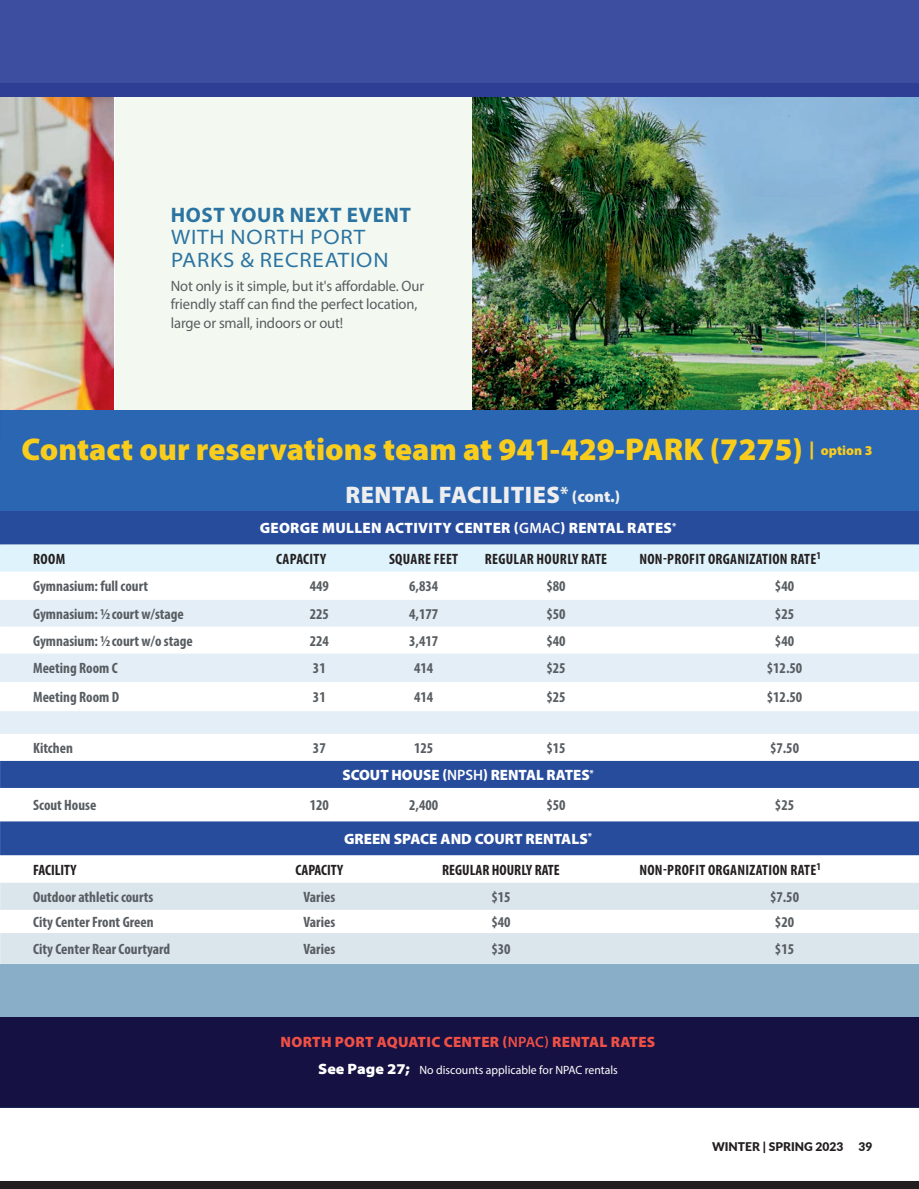
<style>
.page{position:relative;width:919px;height:1189px;background:#fff}
.page>*{position:absolute;margin:0;border:0;box-sizing:border-box;transform-origin:0 0}
.t1{font:900 31.5px "Myriad Pro";color:#facd1d}
.t2{font:900 24px "Myriad Pro";letter-spacing:.02em;color:#eeeeef}
.t3{font:semi-expanded 21px/22.5px "Myriad Pro";letter-spacing:.04em;color:#2b73a1}
.t4{font:700 condensed 15px "Myriad Pro";color:#585d61}
.t5{font:15px/18px "Myriad Pro";letter-spacing:-.01em;color:#585d61}
.t6{font:700 condensed 15px "Myriad Pro";letter-spacing:.02em;color:#231f20}
.t7{font:900 15px "Myriad Pro";color:#fff}
.t8{font:900 15px "Myriad Pro";letter-spacing:.02em;color:#fff}
.t9{font:900 15px "Myriad Pro";letter-spacing:.02em;color:#ef5046}
.t10{font:700 condensed 15px "Myriad Pro";color:#231f20}
.t11{font:12px "Myriad Pro";color:#fff}
.t12{font:900 12px "Lato";color:#231f20}
.s1{font-family:"Myriad Variable Concept";font-stretch:normal}
.s2{font-size:18px}
.s3{font-size:13.5px}
.s4{font-size:16.5px}
.s5{font-weight:600}
.s6{font-weight:900;font-stretch:semi-expanded;font-size:15px}
</style>
<div class="page">
<div style="left:0;top:1180px;width:918px;height:8px;background:#231f20"></div>
<img style="left:472px;top:97px;width:446px;height:313px">
<img style="left:0;top:97px;width:114px;height:313px">
<div style="left:115px;top:97px;width:357px;height:344px;background:#f3f9f0"></div>
<div style="left:0;top:410px;width:918px;height:121px;background:#2a66b1"></div>
<div style="left:0;top:510px;width:918px;height:34px;background:#274c9c"></div>
<svg style="left:0;top:544px;width:918px;height:190px"></svg>
<svg style="left:0;top:599px;width:918px;height:134px;fill:#e3eef7"></svg>
<svg style="left:0;top:760px;width:918px;height:95px;fill:#274c9c"></svg>
<svg style="left:1px;top:883px;width:917px;height:80px;fill:#dae5ec"></svg>
<div style="left:0;top:963px;width:918px;height:54px;background:#89aec8"></div>
<hr style="left:0;top:821px;width:1px;height:34px;background:#274c9c">
<svg style="left:0;top:855px;width:1px;height:108px"></svg>
<hr style="left:0;top:963px;width:1px;height:54px;background:#dfe8ed">
<div style="left:0;top:1017px;width:918px;height:89px;background:#151142"></div>
<svg style="left:0;top:282px;width:9px;height:229px"></svg>
<hr style="left:0;top:1017px;width:1px;height:90px;background:#151142">
<div style="left:0;top:0;width:918px;height:86px;background:#3d4ea1"></div>
<div style="left:0;top:83px;width:918px;height:14px;background:#2e3e94"></div>
<p class="t3" style="left:171px;top:203px;width:241px"><span class="s1">HOST YOUR NEXT EVENT<br></span>WITH NORTH PORT<br>PARKS &amp; RECREATION</p>
<p class="t5" style="left:171px;top:277px;width:255px">Not only is it simple, but it's affordable. Our friendly staff can find the perfect location, large or small, indoors or out!</p>
<p class="t1" style="left:22px;top:428px;width:852px">Contact our reservations team at 941-429-PARK (7275) <span class="s2">|</span> <span class="s3">option 3</span></p>
<p class="t2" style="left:345px;top:479px;width:276px">RENTAL FACILITIES<sup>*</sup> <span class="s4">(cont.)</span></p>
<p class="t8" style="left:259px;top:518px;width:418px">GEORGE MULLEN ACTIVITY CENTER (<span class="s5">GMAC</span>) RENTAL RATES<sup>*</sup></p>
<p class="t6" style="left:33px;top:549px;width:33px">ROOM</p>
<p class="t6" style="left:276px;top:549px;width:52px">CAPACITY</p>
<p class="t6" style="left:389px;top:549px;width:71px">SQUARE FEET</p>
<p class="t6" style="left:484px;top:549px;width:124px">REGULAR HOURLY RATE</p>
<p class="t6" style="left:639px;top:549px;width:183px">NON-PROFIT ORGANIZATION RATE<sup>1</sup></p>
<p class="t4" style="left:33px;top:577px;width:116px">Gymnasium: full court</p>
<p class="t4" style="left:309px;top:577px;width:21px">449</p>
<p class="t4" style="left:409px;top:577px;width:31px">6,834</p>
<p class="t4" style="left:546px;top:577px;width:21px">$80</p>
<p class="t4" style="left:774px;top:577px;width:21px">$40</p>
<p class="t4" style="left:33px;top:604px;width:152px">Gymnasium: 1/2 court w/stage</p>
<p class="t4" style="left:309px;top:604px;width:21px">225</p>
<p class="t4" style="left:409px;top:604px;width:31px">4,177</p>
<p class="t4" style="left:546px;top:604px;width:21px">$50</p>
<p class="t4" style="left:774px;top:604px;width:21px">$25</p>
<p class="t4" style="left:33px;top:631px;width:161px">Gymnasium: 1/2 court w/o stage</p>
<p class="t4" style="left:309px;top:631px;width:21px">224</p>
<p class="t4" style="left:409px;top:631px;width:31px">3,417</p>
<p class="t4" style="left:546px;top:631px;width:21px">$40</p>
<p class="t4" style="left:774px;top:631px;width:21px">$40</p>
<p class="t4" style="left:33px;top:659px;width:86px">Meeting Room C</p>
<p class="t4" style="left:313px;top:659px;width:14px">31</p>
<p class="t4" style="left:414px;top:659px;width:21px">414</p>
<p class="t4" style="left:546px;top:659px;width:21px">$25</p>
<p class="t4" style="left:766px;top:659px;width:37px">$12.50</p>
<p class="t4" style="left:33px;top:687px;width:87px">Meeting Room D</p>
<p class="t4" style="left:313px;top:687px;width:14px">31</p>
<p class="t4" style="left:414px;top:687px;width:21px">414</p>
<p class="t4" style="left:546px;top:687px;width:21px">$25</p>
<p class="t4" style="left:766px;top:687px;width:37px">$12.50</p>
<p class="t4" style="left:33px;top:738px;width:41px">Kitchen</p>
<p class="t4" style="left:313px;top:738px;width:14px">37</p>
<p class="t4" style="left:414px;top:738px;width:21px">125</p>
<p class="t4" style="left:546px;top:738px;width:21px">$15</p>
<p class="t4" style="left:769px;top:738px;width:31px">$7.50</p>
<p class="t7" style="left:342px;top:764px;width:253px">SCOUT HOUSE (<span class="s5">NPSH</span>) RENTAL RATES<sup>*</sup></p>
<p class="t4" style="left:33px;top:795px;width:65px">Scout House</p>
<p class="t4" style="left:309px;top:795px;width:21px">120</p>
<p class="t4" style="left:409px;top:795px;width:31px">2,400</p>
<p class="t4" style="left:546px;top:795px;width:21px">$50</p>
<p class="t4" style="left:774px;top:795px;width:21px">$25</p>
<p class="t7" style="left:344px;top:828px;width:249px">GREEN SPACE AND COURT RENTALS<sup>*</sup></p>
<p class="t10" style="left:33px;top:860px;width:45px">FACILITY</p>
<p class="t10" style="left:295px;top:860px;width:49px">CAPACITY</p>
<p class="t10" style="left:442px;top:860px;width:119px">REGULAR HOURLY RATE</p>
<p class="t6" style="left:639px;top:860px;width:183px">NON-PROFIT ORGANIZATION RATE<sup>1</sup></p>
<p class="t4" style="left:33px;top:887px;width:122px">Outdoor athletic courts</p>
<p class="t4" style="left:303px;top:887px;width:33px">Varies</p>
<p class="t4" style="left:491px;top:887px;width:21px">$15</p>
<p class="t4" style="left:769px;top:887px;width:31px">$7.50</p>
<p class="t4" style="left:33px;top:912px;width:122px">City Center Front Green</p>
<p class="t4" style="left:303px;top:912px;width:33px">Varies</p>
<p class="t4" style="left:491px;top:912px;width:21px">$40</p>
<p class="t4" style="left:774px;top:912px;width:21px">$20</p>
<p class="t4" style="left:33px;top:939px;width:138px">City Center Rear Courtyard</p>
<p class="t4" style="left:303px;top:939px;width:33px">Varies</p>
<p class="t4" style="left:491px;top:939px;width:21px">$30</p>
<p class="t4" style="left:774px;top:939px;width:21px">$15</p>
<p class="t9" style="left:280px;top:1031px;width:376px">NORTH PORT AQUATIC CENTER (<span class="s5">NPAC)</span> RENTAL RATES</p>
<p class="t11" style="left:318px;top:1062px;width:301px"><span class="s6">See Page 27;</span> No discounts applicable for NPAC rentals</p>
<p class="t12" style="left:711px;top:1137px;width:162px">WINTER | SPRING 2023 39</p>
</div>
